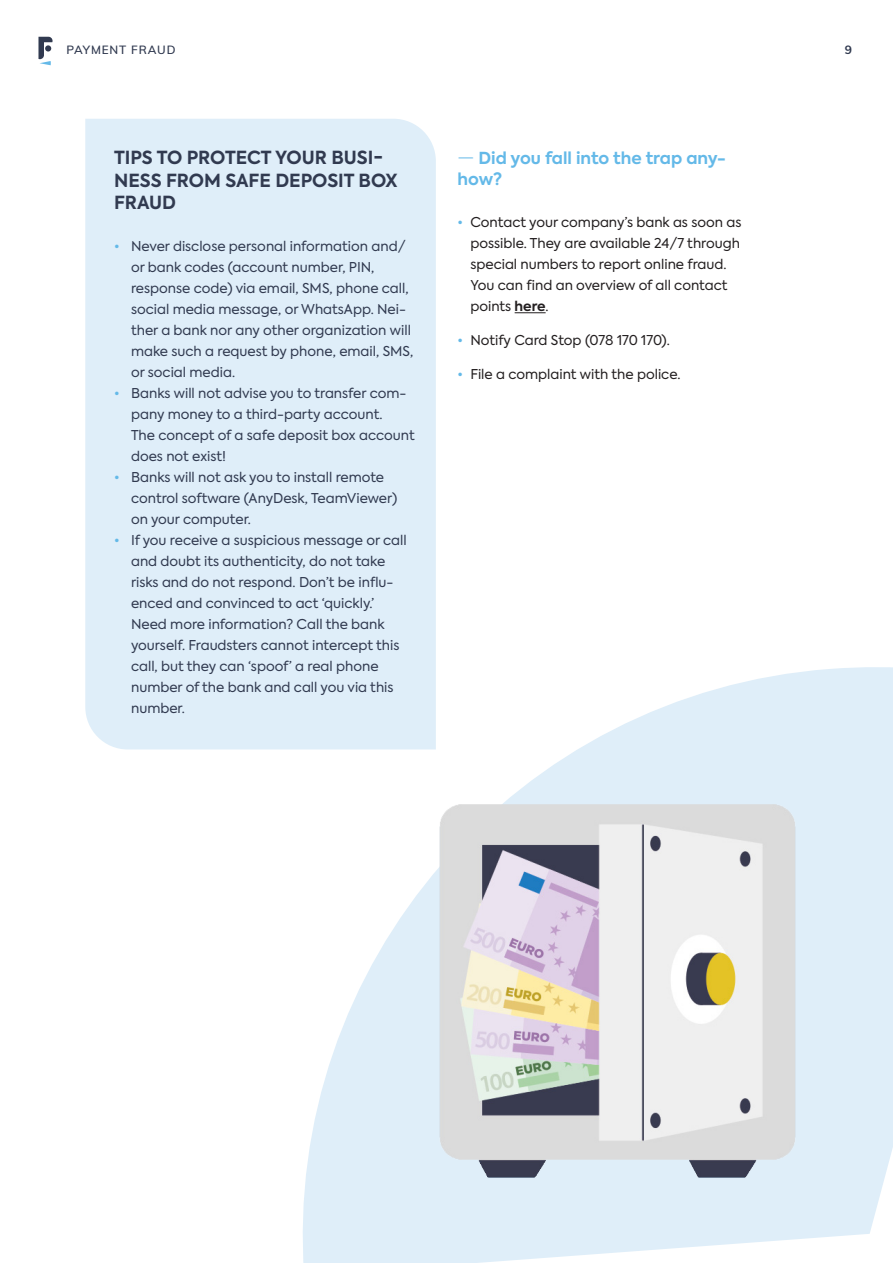
<style>
.page{position:relative;width:893px;height:1263px;background:#fff}
.page>*{position:absolute;margin:0;border:0;box-sizing:border-box;transform-origin:0 0}
.Body{font:700 18px/22.5px "Axiforma";color:#313a50}
.Body-2{font:700 16.5px/21px "Axiforma";color:#64b9e8}
.Body-3{font:13.5px/21px "Axiforma";color:#313a50}
.Body-4{font:13.5px/21px "Axiforma";color:#231f20}
.t1{font:700 12px "Muli";color:#313a50}
.t2{font:600 11.7px "Muli";letter-spacing:.075em;color:#313a50}
.s1{color:#64b9e8}
.s2{font-weight:300}
.s3{font-weight:700}
</style>
<div class="page">
<svg style="left:38px;top:37px;width:15px;height:28px"></svg>
<div style="left:85px;top:119px;width:351px;height:630px;background:#dfeef9"></div>
<hr style="left:515px;top:312px;width:31px;height:1px;background:#231f20">
<svg style="left:282px;top:664px;width:611px;height:599px;fill:#dfeef9"></svg>
<img style="left:439px;top:804px;width:356px;height:374px">
<p class="t2" style="left:67px;top:41px;width:110px">PAYMENT FRAUD</p>
<p class="t1" style="left:845px;top:41px;width:9px">9</p>
<p class="Body" style="left:114px;top:147px;width:285px">TIPS TO PROTECT YOUR BUSI-<br>NESS FROM SAFE DEPOSIT BOX<br>FRAUD</p>
<p class="Body-3" style="left:131px;top:236px;width:284px;text-indent:-17px"><span class="s1">•</span> Never disclose personal information and/ or bank codes (account number, PIN, response code) via email, SMS, phone call, social media message, or WhatsApp. Nei&shy;ther a bank nor any other organization will make such a request by phone, email, SMS, or social media.</p>
<p class="Body-3" style="left:131px;top:383px;width:285px;text-indent:-17px"><span class="s1">•</span> Banks will not advise you to transfer com&shy;pany money to a third-party account.<br>The concept of a safe deposit box account does not exist!</p>
<p class="Body-3" style="left:131px;top:467px;width:268px;text-indent:-17px"><span class="s1">•</span> Banks will not ask you to install remote control software (AnyDesk, TeamViewer) on your computer.</p>
<p class="Body-3" style="left:131px;top:530px;width:277px;text-indent:-17px"><span class="s1">•</span> If you receive a suspicious message or call and doubt its authenticity, do not take risks and do not respond. Don’t be influ&shy;enced and convinced to act ‘quickly.’ Need more information? Call the bank yourself. Fraudsters cannot intercept this call, but they can ‘spoof’ a real phone number of the bank and call you via this number.</p>
<p class="Body-2" style="left:458px;top:148px;width:270px"><span class="s2">—</span> Did you fall into the trap any&shy;how?</p>
<p class="Body-4" style="left:470px;top:212px;width:273px;text-indent:-13px"><span class="s1">•</span> Contact your company’s bank as soon as possible. They are available 24/7 through special numbers to report online fraud.<br>You can find an overview of all contact points <span class="s3">here</span>.</p>
<p class="Body-4" style="left:458px;top:330px;width:214px"><span class="s1">•</span> Notify Card Stop (078 170 170).</p>
<p class="Body-4" style="left:458px;top:364px;width:225px"><span class="s1">•</span> File a complaint with the police.</p>
</div>
